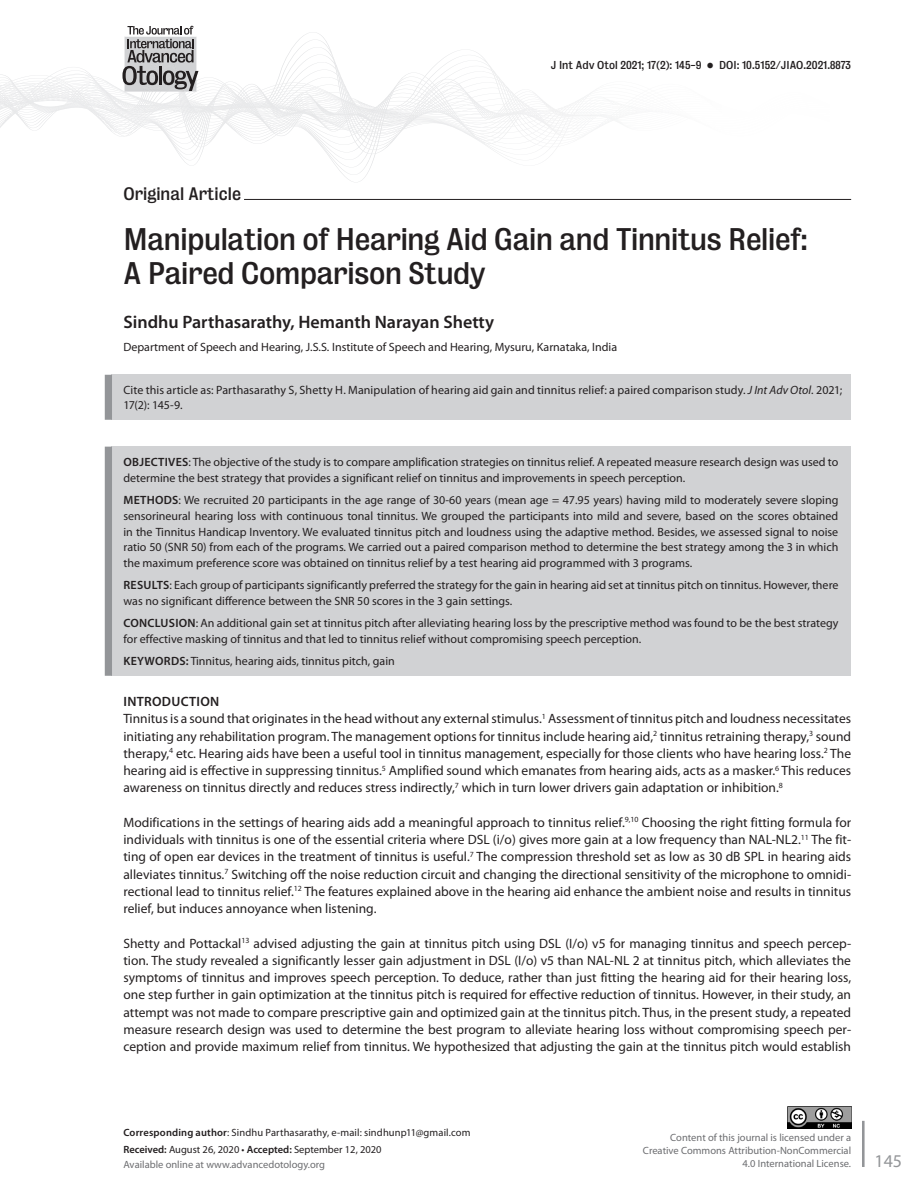
<style>
.page{position:relative;width:915px;height:1191px;background:#fff}
.page>*{position:absolute;margin:0;border:0;box-sizing:border-box;transform-origin:0 0}
.CT{font:28.5px/34.2px "Bureau Grotesque Five Three";letter-spacing:-.015em;color:#231f20}
.AU{font:600 18px "Myriad Pro";color:#231f20}
.t1{font:18px "Myriad Pro";color:#939598}
.AT{font:16.5px "Bureau Grotesque Five Three";color:#231f20}
.TXI{font:13.5px/17.2px "Myriad Pro";color:#231f20;text-align:justify}
.TXT{font:13.5px/17.2px "Myriad Pro";color:#231f20;text-align:justify}
.t2{font:600 13.5px "Myriad Pro";letter-spacing:.02em;color:#231f20}
.ABS_TXT{font:12px/15.8px "Myriad Pro";color:#231f20}
.FN{font:12px/15.8px "Myriad Pro";letter-spacing:.005em;color:#231f20}
.Address{font:12px "Myriad Pro";color:#231f20}
.Keywords{font:12px "Myriad Pro";color:#231f20}
.t3{font:10.5px/12.8px "Myriad Pro";color:#6c6d70;text-align:right}
.Corres{font:10.5px "Myriad Pro";letter-spacing:.01em;color:#231f20}
.t4{font:10.5px "Bureau Grotesque Five Three";color:#231f20}
.History_F{font:10.5px "Myriad Pro";color:#231f20}
.s1{font-style:italic}
.s2{font-weight:600}
</style>
<div class="page">
<svg style="left:0;top:25px;width:613px;height:140px"></svg>
<div style="left:112px;top:375px;width:738px;height:45px;background:#d1d2d4"></div>
<div style="left:105px;top:375px;width:7px;height:45px;background:#939598"></div>
<div style="left:112px;top:446px;width:738px;height:230px;background:#d1d2d4"></div>
<div style="left:105px;top:446px;width:7px;height:230px;background:#939598"></div>
<hr style="left:861px;top:1120px;width:3px;height:47px;background:#939598">
<img style="left:787px;top:1106px;width:63px;height:22px">
<hr style="left:244px;top:199px;width:606px;height:1px;background:#231f20">
<p class="t4" style="left:550px;top:59px;width:152px">J Int Adv Otol 2021; 17(2): 145-9</p>
<p class="t4" style="left:719px;top:59px;width:133px">DOI: 10.5152/JIAO.2021.8873</p>
<p class="t4" style="left:707px;top:59px;width:8px">•</p>
<p class="AT" style="left:123px;top:184px;width:119px">Original Article</p>
<p class="CT" style="left:123px;top:222px;width:685px">Manipulation of Hearing Aid Gain and Tinnitus Relief:<br>A Paired Comparison Study</p>
<p class="AU" style="left:123px;top:311px;width:372px">Sindhu Parthasarathy, Hemanth Narayan Shetty</p>
<p class="Address" style="left:123px;top:339px;width:495px">Department of Speech and Hearing, J.S.S. Institute of Speech and Hearing, Mysuru, Karnataka, India</p>
<p class="FN" style="left:123px;top:381px;width:720px">Cite this article as: Parthasarathy S, Shetty H. Manipulation of hearing aid gain and tinnitus relief: a paired comparison study. <span class="s1">J Int Adv Otol.</span> 2021;<br>17(2): 145-9.</p>
<p class="ABS_TXT" style="left:123px;top:454px;width:716px"><span class="s2">OBJECTIVES</span>: The objective of the study is to compare amplification strategies on tinnitus relief. A repeated measure research design was used to determine the best strategy that provides a significant relief on tinnitus and improvements in speech perception.</p>
<p class="ABS_TXT" style="left:123px;top:492px;width:716px;text-align:justify"><span class="s2">METHODS</span>: We recruited 20 participants in the age range of 30-60 years (mean age = 47.95 years) having mild to moderately severe sloping sensorineural hearing loss with continuous tonal tinnitus. We grouped the participants into mild and severe, based on the scores obtained in the Tinnitus Handicap Inventory. We evaluated tinnitus pitch and loudness using the adaptive method. Besides, we assessed signal to noise ratio 50 (SNR 50) from each of the programs. We carried out a paired comparison method to determine the best strategy among the 3 in which the maximum preference score was obtained on tinnitus relief by a test hearing aid programmed with 3 programs.</p>
<p class="ABS_TXT" style="left:123px;top:577px;width:716px"><span class="s2">RESULTS</span>: Each group of participants significantly preferred the strategy for the gain in hearing aid set at tinnitus pitch on tinnitus. However, there was no significant difference between the SNR 50 scores in the 3 gain settings.</p>
<p class="ABS_TXT" style="left:123px;top:615px;width:716px"><span class="s2">CONCLUSION</span>: An additional gain set at tinnitus pitch after alleviating hearing loss by the prescriptive method was found to be the best strategy for effective masking of tinnitus and that led to tinnitus relief without compromising speech perception.</p>
<p class="Keywords" style="left:123px;top:653px;width:273px"><span class="s2">KEYWORDS:</span> Tinnitus, hearing aids, tinnitus pitch, gain</p>
<h1 class="t2" style="left:123px;top:693px;width:97px">INTRODUCTION</h1>
<p class="TXT" style="left:123px;top:710px;width:729px">Tinnitus is a sound that originates in the head without any external stimulus.<sup>1</sup> Assessment of tinnitus pitch and loudness necessitates initiating any rehabilitation program. The management options for tinnitus include hearing aid,<sup>2</sup> tinnitus retraining therapy,<sup>3</sup> sound therapy,<sup>4</sup> etc. Hearing aids have been a useful tool in tinnitus management, especially for those clients who have hearing loss.<sup>2</sup> The hearing aid is effective in suppressing tinnitus.<sup>5</sup> Amplified sound which emanates from hearing aids, acts as a masker.<sup>6</sup> This reduces awareness on tinnitus directly and reduces stress indirectly,<sup>7</sup> which in turn lower drivers gain adaptation or inhibition.<sup>8</sup></p>
<p class="TXI" style="left:123px;top:813px;width:729px">Modifications in the settings of hearing aids add a meaningful approach to tinnitus relief.<sup>9,10</sup> Choosing the right fitting formula for individuals with tinnitus is one of the essential criteria where DSL (i/o) gives more gain at a low frequency than NAL-NL2.<sup>11</sup> The fit&shy;ting of open ear devices in the treatment of tinnitus is useful.<sup>7</sup> The compression threshold set as low as 30 dB SPL in hearing aids alleviates tinnitus.<sup>7</sup> Switching off the noise reduction circuit and changing the directional sensitivity of the microphone to omnidi&shy;rectional lead to tinnitus relief.<sup>12</sup> The features explained above in the hearing aid enhance the ambient noise and results in tinnitus relief, but induces annoyance when listening.</p>
<p class="TXI" style="left:123px;top:934px;width:729px">Shetty and Pottackal<sup>13</sup> advised adjusting the gain at tinnitus pitch using DSL (I/o) v5 for managing tinnitus and speech percep&shy;tion. The study revealed a significantly lesser gain adjustment in DSL (I/o) v5 than NAL-NL 2 at tinnitus pitch, which alleviates the symptoms of tinnitus and improves speech perception. To deduce, rather than just fitting the hearing aid for their hearing loss, one step further in gain optimization at the tinnitus pitch is required for effective reduction of tinnitus. However, in their study, an attempt was not made to compare prescriptive gain and optimized gain at the tinnitus pitch. Thus, in the present study, a repeated measure research design was used to determine the best program to alleviate hearing loss without compromising speech per&shy;ception and provide maximum relief from tinnitus. We hypothesized that adjusting the gain at the tinnitus pitch would establish</p>
<p class="Corres" style="left:123px;top:1126px;width:348px"><span class="s2">Corresponding author</span>: Sindhu Parthasarathy, e-mail: sindhunp11@gmail.com</p>
<p class="History_F" style="left:123px;top:1143px;width:260px"><span class="s2">Received:</span> August 26, 2020 • <span class="s2">Accepted:</span> September 12, 2020</p>
<p class="t3" style="left:123px;top:1158px;width:203px">Available online at www.advancedotology.org</p>
<p class="t3" style="left:642px;top:1131px;width:210px">Content of this journal is licensed under a<br>Creative Commons Attribution-NonCommercial<br>4.0 International License.</p>
<h2 class="t1" style="left:874px;top:1149px;width:29px">145</h2>
</div>
